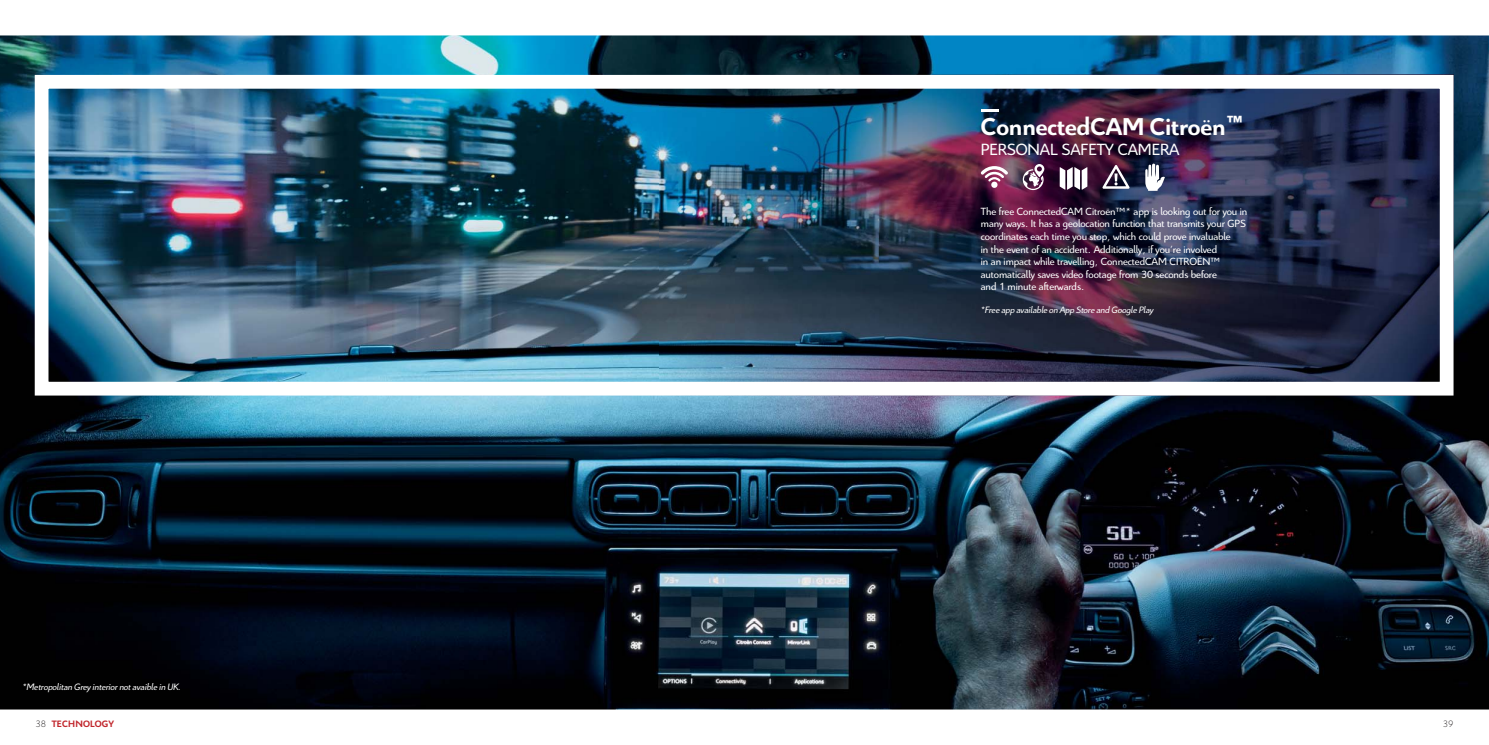
<style>
.page{position:relative;width:1489px;height:745px;background:#fff}
.page>*{position:absolute;margin:0;border:0;box-sizing:border-box;transform-origin:0 0}
.t1{font:700 26.25px "Citroen";letter-spacing:-.005em;color:#fff}
.t2{font:17.5px "Citroen";letter-spacing:-.005em;color:#fff}
.t3{font:11.25px/12.5px "Citroen";letter-spacing:-.005em;color:#fff}
.t4{font:italic 10px "Citroen";letter-spacing:-.005em;color:#fff}
.t5{font:700 10px "Citroen";letter-spacing:.02em;color:#c1272d}
.t6{font:300 10px "Citroen HPS";color:#231f20}
</style>
<div class="page">
<img style="left:0;top:35px;width:1488px;height:674px">
<img style="left:659px;top:90px;width:779px;height:290px">
<div style="left:35px;top:75px;width:1418px;height:320px;border:14px solid #fff"></div>
<svg style="left:980px;top:166px;width:28px;height:22px"></svg>
<svg style="left:1022px;top:164px;width:22px;height:26px"></svg>
<svg style="left:1059px;top:167px;width:28px;height:22px"></svg>
<svg style="left:1102px;top:165px;width:27px;height:24px"></svg>
<svg style="left:1145px;top:162px;width:19px;height:29px"></svg>
<svg style="left:981px;top:109px;width:17px;height:2px"></svg>
<h1 class="t1" style="left:980px;top:117px;width:264px">ConnectedCAM Citroën<sup>™</sup></h1>
<h2 class="t2" style="left:980px;top:142px;width:200px">PERSONAL SAFETY CAMERA</h2>
<p class="t3" style="left:980px;top:206px;width:268px">The free ConnectedCAM Citroën™* app is looking out for you in many ways. It has a geolocation function that transmits your GPS coordinates each time you stop, which could prove invaluable<br>in the event of an accident. Additionally, if you’re involved<br>in an impact while travelling, ConnectedCAM CITROËN™ automatically saves video footage from 30 seconds before<br>and 1 minute afterwards.</p>
<p class="t4" style="left:980px;top:305px;width:174px">*Free app available on App Store and Google Play</p>
<p class="t4" style="left:22px;top:682px;width:160px">*Metropolitan Grey interior not avaible in UK.</p>
<p class="t6" style="left:35px;top:719px;width:12px">38</p>
<p class="t6" style="left:1442px;top:719px;width:12px">39</p>
<p class="t5" style="left:52px;top:719px;width:64px">TECHNOLOGY</p>
</div>
